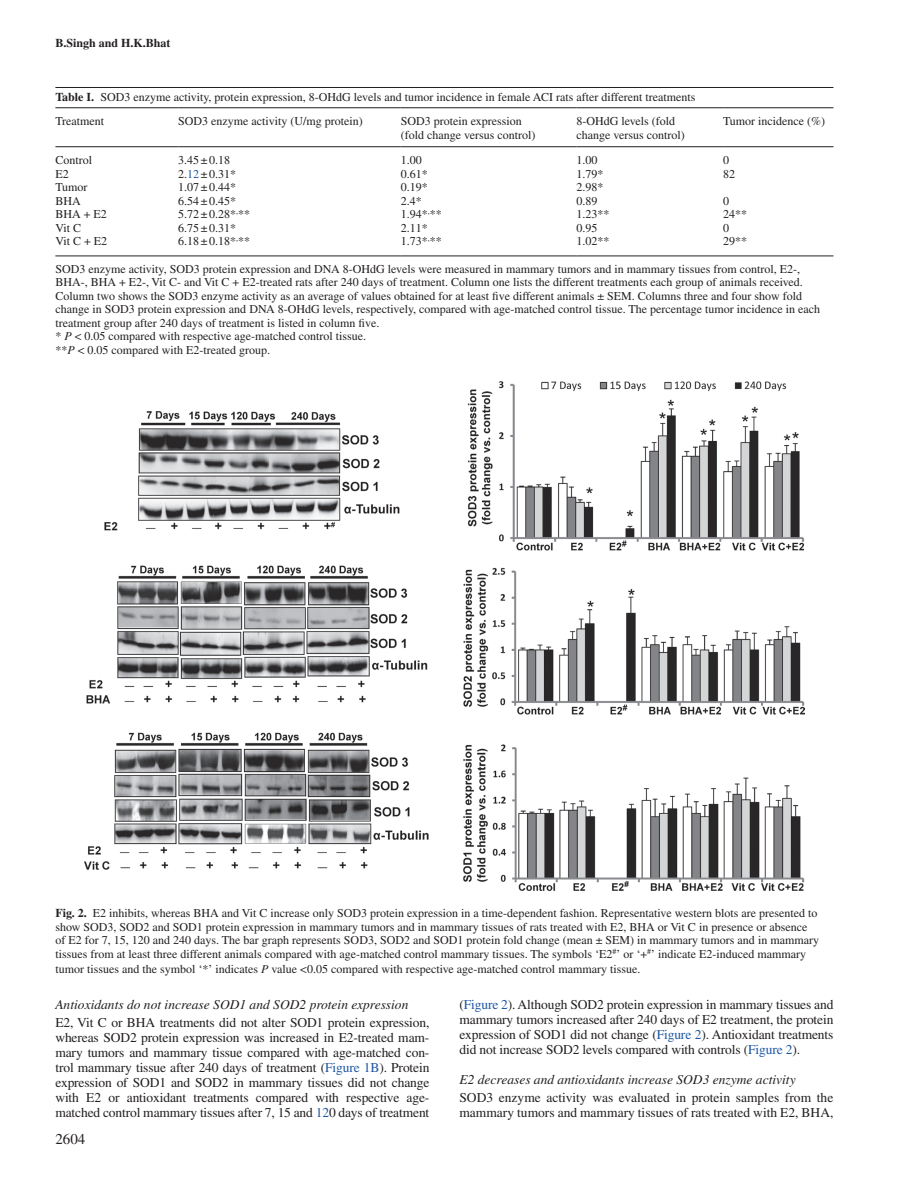
<style>
.page{position:relative;width:919px;height:1187px;background:#fff}
.page>*{position:absolute;margin:0;border:0;box-sizing:border-box;transform-origin:0 0}
.t1{font:15px "Times LT Std";color:#231f20}
.t2{font:13.5px/15px "Times LT Std";letter-spacing:-.01em;color:#231f20;text-align:justify}
.t3{font:italic 13.5px "Times LT Std";color:#231f20}
.t4{font:12px/13.5px "Times LT Std";color:#231f20}
.t5{font:700 12px "Times LT Std";color:#231f20}
.s1{font-weight:700}
.s2{color:#1e56a6}
.s3{font-style:italic}
</style>
<div class="page">
<hr style="left:55px;top:87px;width:778px;height:1px;background:#231f20">
<hr style="left:55px;top:146px;width:123px;height:1px;background:#231f20">
<hr style="left:178px;top:146px;width:222px;height:1px;background:#231f20">
<hr style="left:400px;top:146px;width:176px;height:1px;background:#231f20">
<hr style="left:576px;top:146px;width:147px;height:1px;background:#231f20">
<hr style="left:723px;top:146px;width:110px;height:1px;background:#231f20">
<hr style="left:55px;top:255px;width:123px;height:1px;background:#231f20">
<hr style="left:178px;top:255px;width:222px;height:1px;background:#231f20">
<hr style="left:400px;top:255px;width:176px;height:1px;background:#231f20">
<hr style="left:576px;top:255px;width:147px;height:1px;background:#231f20">
<hr style="left:723px;top:255px;width:110px;height:1px;background:#231f20">
<hr style="left:55px;top:107px;width:123px;height:1px;background:#231f20">
<hr style="left:178px;top:107px;width:222px;height:1px;background:#231f20">
<hr style="left:400px;top:107px;width:176px;height:1px;background:#231f20">
<hr style="left:576px;top:107px;width:147px;height:1px;background:#231f20">
<hr style="left:723px;top:107px;width:110px;height:1px;background:#231f20">
<img style="left:84px;top:382px;width:720px;height:508px">
<p class="t5" style="left:55px;top:36px;width:117px">B.Singh and H.K.Bhat</p>
<p class="t4" style="left:55px;top:85px;width:641px;line-height:24px"><span class="s1">Table I.</span> SOD3 enzyme activity, protein expression, 8-OHdG levels and tumor incidence in female ACI rats after different treatments<br>Treatment</p>
<p class="t4" style="left:178px;top:114px;width:186px">SOD3 enzyme activity (U/mg protein)</p>
<p class="t4" style="left:400px;top:114px;width:136px">SOD3 protein expression (fold change versus control)</p>
<p class="t4" style="left:576px;top:114px;width:110px">8-OHdG levels (fold change versus control)</p>
<p class="t4" style="left:723px;top:114px;width:104px">Tumor incidence (%)</p>
<p class="t4" style="left:55px;top:153px;width:38px">Control</p>
<p class="t4" style="left:178px;top:153px;width:53px">3.45±0.18</p>
<p class="t4" style="left:400px;top:153px;width:22px">1.00</p>
<p class="t4" style="left:576px;top:153px;width:22px">1.00</p>
<p class="t4" style="left:723px;top:153px;width:7px">0</p>
<p class="t4" style="left:55px;top:167px;width:15px">E2</p>
<p class="t4" style="left:178px;top:167px;width:59px">2.<span class="s2">12</span>±0.31*</p>
<p class="t4" style="left:400px;top:167px;width:28px">0.61*</p>
<p class="t4" style="left:576px;top:167px;width:28px">1.79*</p>
<p class="t4" style="left:723px;top:167px;width:13px">82</p>
<p class="t4" style="left:55px;top:180px;width:34px">Tumor</p>
<p class="t4" style="left:178px;top:180px;width:59px">1.07±0.44*</p>
<p class="t4" style="left:400px;top:180px;width:28px">0.19*</p>
<p class="t4" style="left:576px;top:180px;width:28px">2.98*</p>
<p class="t4" style="left:55px;top:194px;width:27px">BHA</p>
<p class="t4" style="left:178px;top:194px;width:59px">6.54±0.45*</p>
<p class="t4" style="left:400px;top:194px;width:22px">2.4*</p>
<p class="t4" style="left:576px;top:194px;width:22px">0.89</p>
<p class="t4" style="left:723px;top:194px;width:7px">0</p>
<p class="t4" style="left:55px;top:207px;width:53px">BHA + E2</p>
<p class="t4" style="left:178px;top:207px;width:73px">5.72±0.28*<sup>,</sup>**</p>
<p class="t4" style="left:400px;top:207px;width:42px">1.94*<sup>,</sup>**</p>
<p class="t4" style="left:576px;top:207px;width:34px">1.23**</p>
<p class="t4" style="left:723px;top:207px;width:25px">24**</p>
<p class="t4" style="left:55px;top:221px;width:27px">Vit C</p>
<p class="t4" style="left:178px;top:221px;width:59px">6.75±0.31*</p>
<p class="t4" style="left:400px;top:221px;width:28px">2.11*</p>
<p class="t4" style="left:576px;top:221px;width:22px">0.95</p>
<p class="t4" style="left:723px;top:221px;width:7px">0</p>
<p class="t4" style="left:55px;top:234px;width:53px">Vit C + E2</p>
<p class="t4" style="left:178px;top:234px;width:73px">6.18±0.18*<sup>,</sup>**</p>
<p class="t4" style="left:400px;top:234px;width:42px">1.73*<sup>,</sup>**</p>
<p class="t4" style="left:576px;top:234px;width:34px">1.02**</p>
<p class="t4" style="left:723px;top:234px;width:25px">29**</p>
<p class="t4" style="left:55px;top:262px;width:766px">SOD3 enzyme activity, SOD3 protein expression and DNA 8-OHdG levels were measured in mammary tumors and in mammary tissues from control, E2-, BHA-, BHA + E2-, Vit C- and Vit C + E2-treated rats after 240 days of treatment. Column one lists the different treatments each group of animals received.<br>Column two shows the SOD3 enzyme activity as an average of values obtained for at least five different animals ± SEM. Columns three and four show fold change in SOD3 protein expression and DNA 8-OHdG levels, respectively, compared with age-matched control tissue. The percentage tumor incidence in each treatment group after 240 days of treatment is listed in column five.<br>* <span class="s3">P</span> &lt; 0.05 compared with respective age-matched control tissue.<br>**<span class="s3">P</span> &lt; 0.05 compared with E2-treated group.</p>
<p class="t4" style="left:55px;top:906px;width:765px"><span class="s1">Fig. 2.</span> E2 inhibits, whereas BHA and Vit C increase only SOD3 protein expression in a time-dependent fashion. Representative western blots are presented to show SOD3, SOD2 and SOD1 protein expression in mammary tumors and in mammary tissues of rats treated with E2, BHA or Vit C in presence or absence of E2 for 7, 15, 120 and 240 days. The bar graph represents SOD3, SOD2 and SOD1 protein fold change (mean ± SEM) in mammary tumors and in mammary tissues from at least three different animals compared with age-matched control mammary tissues. The symbols ‘E2<sup>#</sup>’ or ‘+<sup>#</sup>’ indicate E2-induced mammary</p>
<p class="t4" style="left:55px;top:961px;width:586px">tumor tissues and the symbol ‘*’ indicates <span class="s3">P</span> value &lt;0.05 compared with respective age-matched control mammary tissue.</p>
<p class="t3" style="left:55px;top:996px;width:354px">Antioxidants do not increase SOD1 and SOD2 protein expression</p>
<p class="t2" style="left:55px;top:1014px;width:375px">E2, Vit C or BHA treatments did not alter SOD1 protein expression, whereas SOD2 protein expression was increased in E2-treated mam&shy;mary tumors and mammary tissue compared with age-matched con&shy;trol mammary tissue after 240 days of treatment (<span class="s2">Figure 1B</span>). Protein expression of SOD1 and SOD2 in mammary tissues did not change with E2 or antioxidant treatments compared with respective age&shy;matched control mammary tissues after 7, 15 and <span class="s2">12</span>0 days of treatment</p>
<p class="t1" style="left:55px;top:1130px;width:31px">2604</p>
<p class="t2" style="left:459px;top:996px;width:375px">(<span class="s2">Figure 2</span>). Although SOD2 protein expression in mammary tissues and mammary tumors increased after 240 days of E2 treatment, the protein expression of SOD1 did not change (<span class="s2">Figure 2</span>). Antioxidant treatments did not increase SOD2 levels compared with controls (<span class="s2">Figure 2</span>).</p>
<p class="t3" style="left:459px;top:1071px;width:338px">E2 decreases and antioxidants increase SOD3 enzyme activity</p>
<p class="t2" style="left:459px;top:1089px;width:375px">SOD3 enzyme activity was evaluated in protein samples from the mammary tumors and mammary tissues of rats treated with E2, BHA,</p>
</div>
